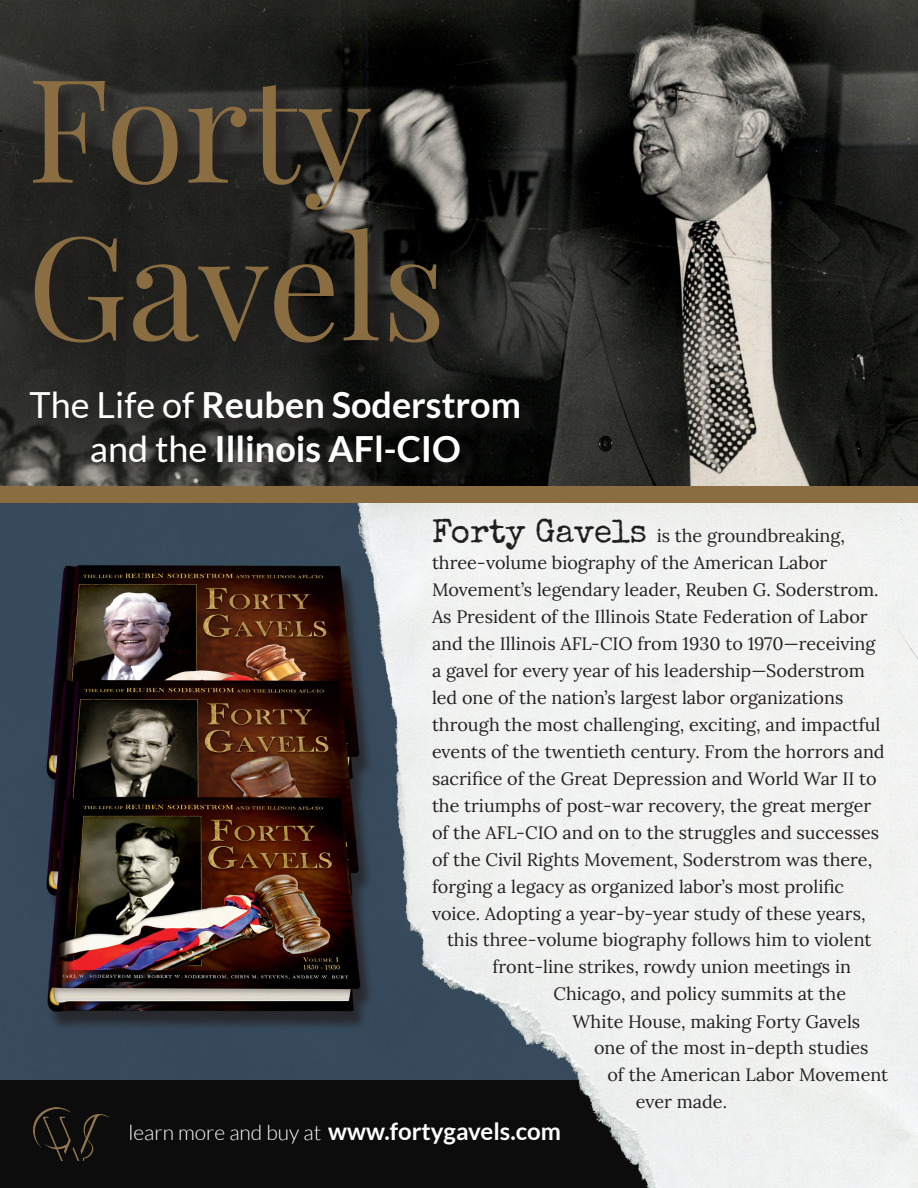
<style>
.page{position:relative;width:918px;height:1188px;background:#fff}
.page>*{position:absolute;margin:0;border:0;box-sizing:border-box;transform-origin:0 0}
.t1{font:144px "Playfair Display";color:#8b6d42}
.t2{font:700 36px "Lato";color:#fff}
.t3{font:700 24px "Lato";color:#fff}
.t4{font:18px/27px "Lora";color:#231f20}
.s1{font-weight:400}
.s2{font-family:"Special Elite";font-size:33px}
.s3{font-weight:300;font-size:21px}
</style>
<div class="page">
<div style="left:0;top:502px;width:918px;height:686px;background:#374a5b"></div>
<div style="left:0;top:1080px;width:918px;height:108px;background:#0b0c0b"></div>
<div style="left:46px;top:571px;width:329px;height:461px;background:#231f20;opacity:.75"></div>
<img style="left:46px;top:565px;width:289px;height:453px">
<img style="left:34px;top:1107px;width:75px;height:54px">
<img style="left:335px;top:502px;width:583px;height:686px">
<img style="left:0;top:0;width:918px;height:486px">
<div style="left:36px;top:83px;width:353px;height:146px;background:#231f20;opacity:.75"></div>
<div style="left:32px;top:394px;width:506px;height:86px;background:#231f20;opacity:.75"></div>
<div style="left:37px;top:231px;width:420px;height:130px;background:#231f20;opacity:.75"></div>
<div style="left:0;top:486px;width:918px;height:16px;background:#8b6d42"></div>
<p class="t1" style="left:27px;top:16px;width:347px">Forty</p>
<p class="t1" style="left:27px;top:174px;width:421px">Gavels</p>
<p class="t2" style="left:30px;top:385px;width:493px"><span class="s1">The Life of</span> Reuben Soderstrom</p>
<p class="t2" style="left:90px;top:428px;width:373px"><span class="s1">and the</span> Illinois AFl-CIO</p>
<p class="t4" style="left:432px;top:521px;width:454px"><span class="s2">Forty Gavels</span> is the groundbreaking, three-volume biography of the American Labor Movement’s legendary leader, Reuben G. Soderstrom.<br>As President of the Illinois State Federation of Labor and the Illinois AFL-CIO from 1930 to 1970—receiving a gavel for every year of his leadership—Soderstrom led one of the nation’s largest labor organizations through the most challenging, exciting, and impactful events of the twentieth century. From the horrors and sacrifice of the Great Depression and World War II to the triumphs of post-war recovery, the great merger of the AFL-CIO and on to the struggles and successes of the Civil Rights Movement, Soderstrom was there, forging a legacy as organized labor’s most prolific voice. Adopting a year-by-year study of these years,</p>
<p class="t4" style="left:492px;top:952px;width:360px">front-line strikes, rowdy union meetings in</p>
<p class="t4" style="left:554px;top:979px;width:294px">Chicago, and policy summits at the</p>
<p class="t4" style="left:594px;top:1033px;width:276px">one of the most in-depth studies</p>
<p class="t4" style="left:608px;top:1060px;width:282px">of the American Labor Movement</p>
<p class="t4" style="left:447px;top:925px;width:426px">this three-volume biography follows him to violent</p>
<p class="t4" style="left:572px;top:1007px;width:289px">White House, making Forty Gavels</p>
<p class="t3" style="left:129px;top:1117px;width:434px"><span class="s3">learn more and buy at</span> www.fortygavels.com</p>
<p class="t4" style="left:636px;top:1087px;width:93px">ever made.</p>
</div>
